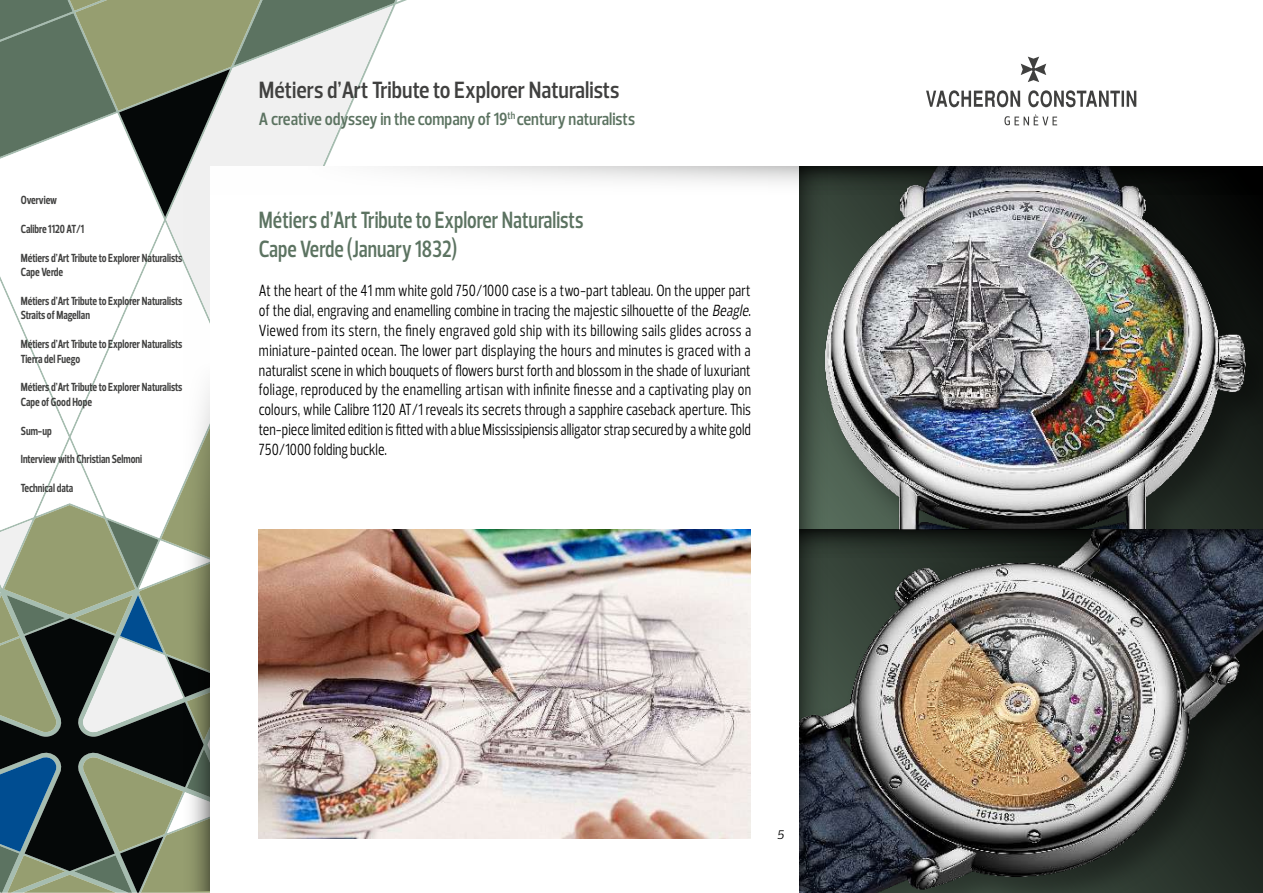
<style>
.page{position:relative;width:1263px;height:893px;background:#fff}
.page>*{position:absolute;margin:0;border:0;box-sizing:border-box;transform-origin:0 0}
.t1{font:600 24px/28.8px "Prelo Condensed";color:#5c7361;scale:.9 1}
.t2{font:600 24px "Prelo Condensed";color:#40403f}
.t3{font:600 18px "Prelo Condensed";color:#5c7361}
.t4{font:16.5px/19.8px "Prelo Condensed";color:#000;text-align:justify;scale:.9 1}
.t5{font:italic 12.75px "Prelo";color:#000}
.t6{font:700 12px/14.4px "Prelo Condensed";color:#40403f;scale:.9 1}
.s1{font-style:italic}
</style>
<div class="page">
<svg style="left:0;top:741px;width:163px;height:8px"></svg>
<svg style="left:0;top:749px;width:210px;height:144px;background:#4b5e57"></svg>
<svg style="left:0;top:280px;width:163px;height:461px"></svg>
<svg style="left:0;top:0;width:395px;height:216px"></svg>
<svg style="left:926px;top:57px;width:210px;height:68px"></svg>
<svg style="left:163px;top:190px;width:47px;height:701px"></svg>
<div style="left:210px;top:166px;width:1052px;height:727px;background:#fff"></div>
<svg style="left:385px;top:166px;width:412px;height:17px"></svg>
<img style="left:259px;top:529px;width:492px;height:309px">
<img style="left:847px;top:214px;width:416px;height:316px">
<div style="left:799px;top:530px;width:464px;height:363px;background:#000;opacity:.38"></div>
<svg style="left:847px;top:166px;width:416px;height:48px;background:#4a4d4f"></svg>
<svg style="left:799px;top:166px;width:48px;height:725px;background:#3d4844"></svg>
<svg style="left:799px;top:530px;width:464px;height:47px;background:#303737"></svg>
<p class="t6" style="left:21px;top:193px;width:42px">Overview</p>
<p class="t6" style="left:21px;top:222px;width:72px">Calibre 1120 AT/1</p>
<p class="t6" style="left:21px;top:251px;width:181px">Métiers d’Art Tribute to Explorer Naturalists<br>Cape Verde</p>
<p class="t6" style="left:21px;top:294px;width:181px">Métiers d’Art Tribute to Explorer Naturalists<br>Straits of Magellan</p>
<p class="t6" style="left:21px;top:337px;width:181px">Métiers d’Art Tribute to Explorer Naturalists<br>Tierra del Fuego</p>
<p class="t6" style="left:21px;top:380px;width:181px">Métiers d’Art Tribute to Explorer Naturalists<br>Cape of Good Hope</p>
<p class="t6" style="left:21px;top:423px;width:36px">Sum-up</p>
<p class="t6" style="left:21px;top:452px;width:136px">Interview with Christian Selmoni</p>
<p class="t6" style="left:21px;top:481px;width:60px">Technical data</p>
<h1 class="t2" style="left:259px;top:76px;width:362px">Métiers d’Art Tribute to Explorer Naturalists</h1>
<p class="t3" style="left:259px;top:108px;width:377px">A creative odyssey in the company of 19<sup>th</sup> century naturalists</p>
<h1 class="t1" style="left:259px;top:206px;width:362px">Métiers d’Art Tribute to Explorer Naturalists<br>Cape Verde (January 1832)</h1>
<p class="t4" style="left:259px;top:281px;width:549px">At the heart of the 41 mm white gold 750/1000 case is a two-part tableau. On the upper part of the dial, engraving and enamelling combine in tracing the majestic silhouette of the <span class="s1">Beagle</span>.<br>Viewed from its stern, the finely engraved gold ship with its billowing sails glides across a miniature-painted ocean. The lower part displaying the hours and minutes is graced with a naturalist scene in which bouquets of flowers burst forth and blossom in the shade of luxuriant foliage, reproduced by the enamelling artisan with infinite finesse and a captivating play on colours, while Calibre 1120 AT/1 reveals its secrets through a sapphire caseback aperture. This ten-piece limited edition is fitted with a blue Mississipiensis alligator strap secured by a white gold 750/1000 folding buckle.</p>
<p class="t5" style="left:777px;top:826px;width:9px">5</p>
</div>
